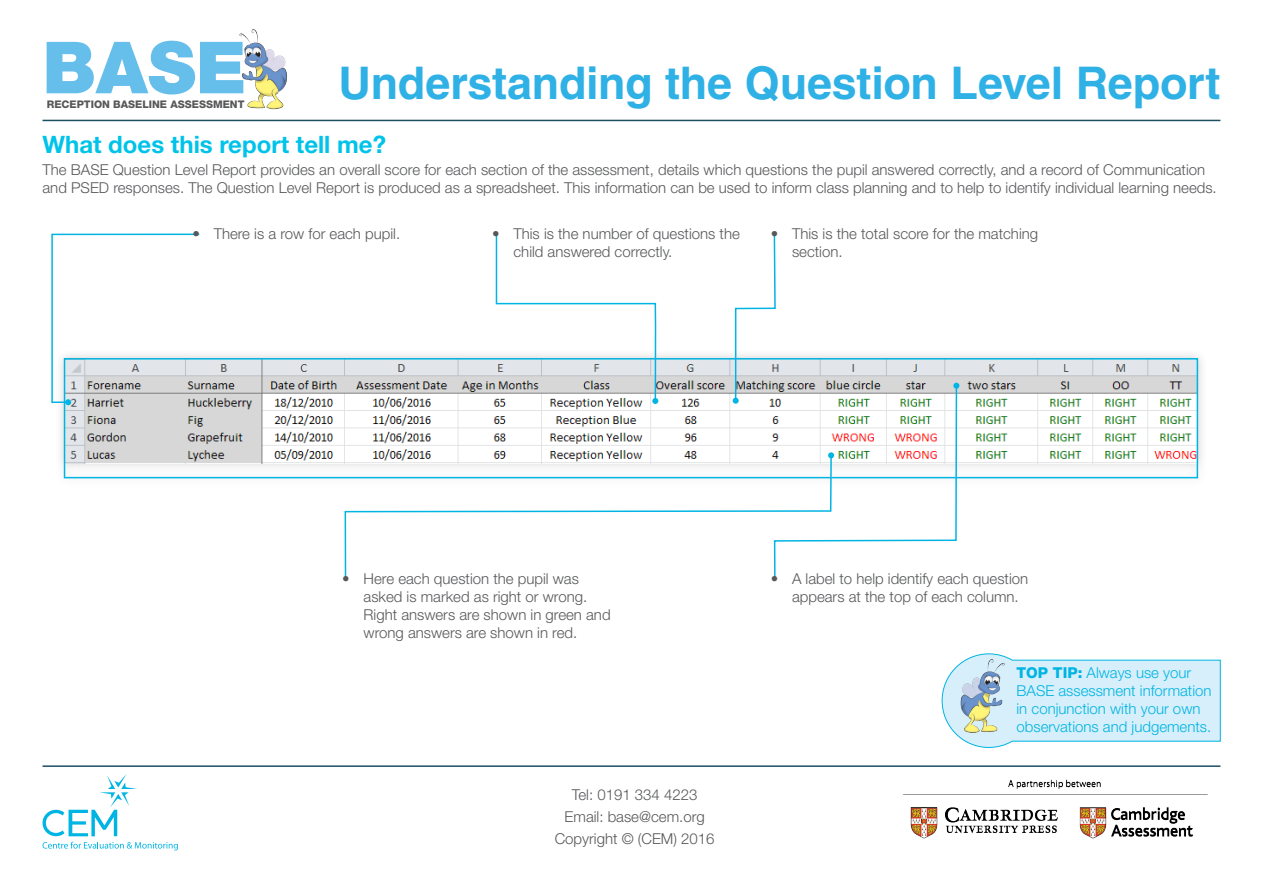
<style>
.page{position:relative;width:1263px;height:893px;background:#fff}
.page>*{position:absolute;margin:0;border:0;box-sizing:border-box;transform-origin:0 0}
.t1{font:900 72px "Helvetica Neue LT Std";color:#66beeb}
.Headings_44pt{font:700 45px "Helvetica LT Std";letter-spacing:-.005em;color:#2fb1e6}
.Subheads_16pt{font:700 24px "Helvetica Neue LT Std";color:#00c3e9}
.Body_10pt_on_13{font:300 15px/18px "Helvetica Neue LT Std";color:#57585a}
.Tips_10pt_on_132{font:300 15px/18px "Helvetica Neue LT Std";color:#00b4e3}
.t2{font:800 10.5px "Helvetica Neue LT Std";color:#57585a}
.s1{font-weight:800}
</style>
<div class="page">
<img style="left:239px;top:29px;width:48px;height:81px">
<svg style="left:43px;top:842px;width:135px;height:8px"></svg>
<svg style="left:43px;top:774px;width:94px;height:62px"></svg>
<hr style="left:43px;top:120px;width:1177px;height:1px;background:#1c4f64">
<hr style="left:43px;top:765px;width:1177px;height:2px;background:#1c4f64">
<img style="left:903px;top:779px;width:305px;height:60px">
<div style="left:54px;top:348px;width:1153px;height:140px;background:#231f20;opacity:.2"></div>
<img style="left:67px;top:361px;width:1128px;height:102px">
<div style="left:64px;top:358px;width:1134px;height:120px;border:2px solid #00b4e3"></div>
<svg style="left:51px;top:233px;width:150px;height:172px"></svg>
<svg style="left:344px;top:454px;width:389px;height:125px"></svg>
<svg style="left:495px;top:232px;width:163px;height:172px"></svg>
<svg style="left:941px;top:653px;width:280px;height:95px"></svg>
<img style="left:956px;top:658px;width:51px;height:83px">
<svg style="left:733px;top:233px;width:226px;height:346px"></svg>
<h1 class="t1" style="left:43px;top:25px;width:206px">BASE</h1>
<p class="t2" style="left:47px;top:98px;width:199px">RECEPTION BASELINE ASSESSMENT</p>
<p class="Headings_44pt" style="left:339px;top:55px;width:883px">Understanding the Question Level Report</p>
<p class="Subheads_16pt" style="left:43px;top:130px;width:345px">What does this report tell me?</p>
<p class="Body_10pt_on_13" style="left:43px;top:161px;width:1176px">The BASE Question Level Report provides an overall score for each section of the assessment, details which questions the pupil answered correctly, and a record of Communication and PSED responses. The Question Level Report is produced as a spreadsheet. This information can be used to inform class planning and to help to identify individual learning needs.</p>
<p class="Body_10pt_on_13" style="left:192px;top:225px;width:209px">• There is a row for each pupil.</p>
<p class="Body_10pt_on_13" style="left:513px;top:224px;width:228px;text-indent:-21px">• This is the number of questions the child answered correctly.</p>
<p class="Body_10pt_on_13" style="left:792px;top:224px;width:248px;text-indent:-21px">• This is the total score for the matching section.</p>
<p class="Body_10pt_on_13" style="left:364px;top:569px;width:249px;text-indent:-21px">• Here each question the pupil was asked is marked as right or wrong.<br>Right answers are shown in green and wrong answers are shown in red.</p>
<p class="Body_10pt_on_13" style="left:555px;top:783px;width:161px;line-height:22.2px;text-align:center">Tel: 0191 334 4223<br>Email: base@cem.org<br>Copyright © (CEM) 2016</p>
<p class="Body_10pt_on_13" style="left:792px;top:569px;width:238px;text-indent:-21px">• A label to help identify each question appears at the top of each column.</p>
<p class="Tips_10pt_on_132" style="left:1016px;top:663px;width:197px"><span class="s1">TOP TIP:</span> Always use your<br>BASE assessment information in conjunction with your own observations and judgements.</p>
</div>
